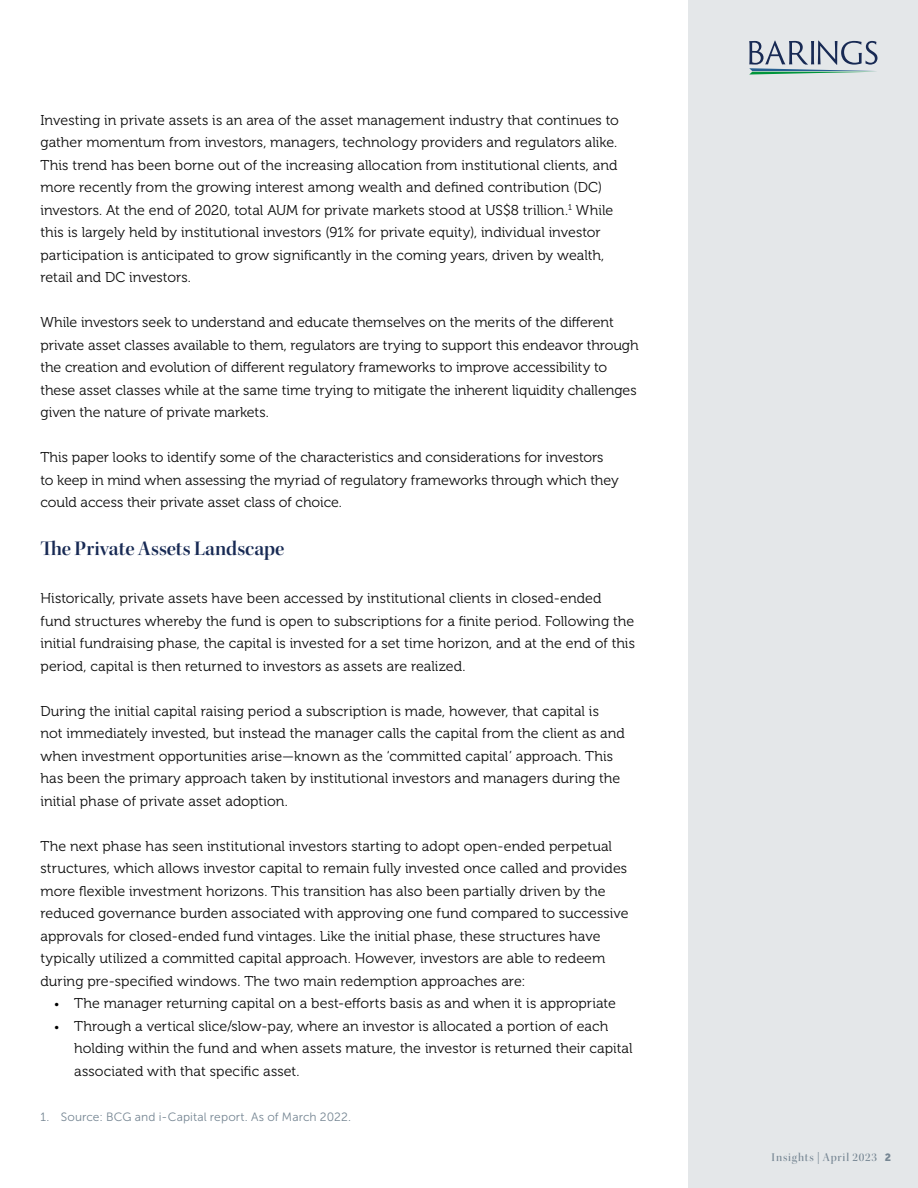
<style>
.page{position:relative;width:918px;height:1188px;background:#fff}
.page>*{position:absolute;margin:0;border:0;box-sizing:border-box;transform-origin:0 0}
.t1{font:21px "Kepler Std Semibold Disp";letter-spacing:.005em;color:#182a54}
.t2{font:14.25px/22.5px "Museo 300";color:#0d0d0d}
.t3{font:12px "Museo Sans 300";letter-spacing:.01em;color:#768693}
.t4{font:12px "Kepler Std Medium Disp";letter-spacing:.07em;color:#768693}
.s1{font-size:12px;color:#000}
.s2{font-family:"Museo Sans 900";font-size:10.5px}
</style>
<div class="page">
<div style="left:688px;top:0;width:230px;height:1188px;background:#e4e7e9"></div>
<svg style="left:749px;top:40px;width:129px;height:35px"></svg>
<p class="t2" style="left:40px;top:109px;width:580px">Investing in private assets is an area of the asset management industry that continues to gather momentum from investors, managers, technology providers and regulators alike.<br>This trend has been borne out of the increasing allocation from institutional clients, and more recently from the growing interest among wealth and defined contribution (DC) investors. At the end of 2020, total AUM for private markets stood at US$8 trillion.<sup>1</sup> While this is largely held by institutional investors (91% for private equity), individual investor participation is anticipated to grow significantly in the coming years, driven by wealth, retail and DC investors.</p>
<p class="t2" style="left:40px;top:311px;width:600px">While investors seek to understand and educate themselves on the merits of the different private asset classes available to them, regulators are trying to support this endeavor through the creation and evolution of different regulatory frameworks to improve accessibility to these asset classes while at the same time trying to mitigate the inherent liquidity challenges given the nature of private markets.</p>
<p class="t2" style="left:40px;top:446px;width:580px">This paper looks to identify some of the characteristics and considerations for investors to keep in mind when assessing the myriad of regulatory frameworks through which they could access their private asset class of choice.</p>
<h1 class="t1" style="left:40px;top:537px;width:246px">The Private Assets Landscape</h1>
<p class="t2" style="left:40px;top:587px;width:596px">Historically, private assets have been accessed by institutional clients in closed-ended fund structures whereby the fund is open to subscriptions for a finite period. Following the initial fundraising phase, the capital is invested for a set time horizon, and at the end of this period, capital is then returned to investors as assets are realized.</p>
<p class="t2" style="left:40px;top:700px;width:586px">During the initial capital raising period a subscription is made, however, that capital is<br>not immediately invested, but instead the manager calls the capital from the client as and when investment opportunities arise—known as the ‘committed capital’ approach. This has been the primary approach taken by institutional investors and managers during the initial phase of private asset adoption.</p>
<p class="t2" style="left:40px;top:835px;width:590px">The next phase has seen institutional investors starting to adopt open-ended perpetual structures, which allows investor capital to remain fully invested once called and provides more flexible investment horizons. This transition has also been partially driven by the reduced governance burden associated with approving one fund compared to successive approvals for closed-ended fund vintages. Like the initial phase, these structures have typically utilized a committed capital approach. However, investors are able to redeem during pre-specified windows. The two main redemption approaches are:</p>
<p class="t2" style="left:54px;top:992px;width:563px"><span class="s1">•</span> The manager returning capital on a best-efforts basis as and when it is appropriate</p>
<p class="t2" style="left:74px;top:1015px;width:560px;text-indent:-20px"><span class="s1">•</span> Through a vertical slice/slow-pay, where an investor is allocated a portion of each holding within the fund and when assets mature, the investor is returned their capital associated with that specific asset.</p>
<p class="t3" style="left:40px;top:1110px;width:312px">1. Source: BCG and i-Capital report. As of March 2022.</p>
<p class="t4" style="left:772px;top:1150px;width:121px">Insights | April 2023 <span class="s2">2</span></p>
</div>
